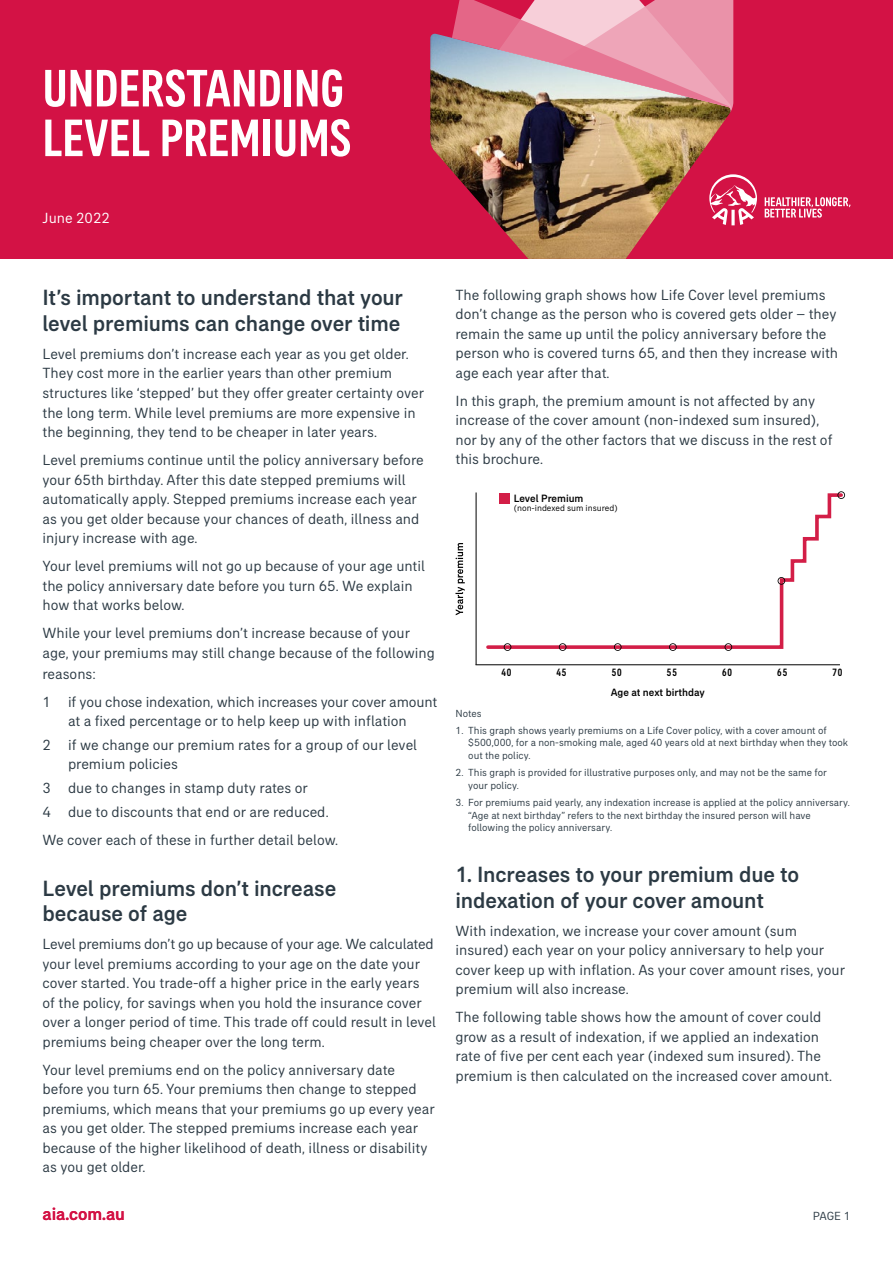
<style>
.page{position:relative;width:893px;height:1263px;background:#fff}
.page>*{position:absolute;margin:0;border:0;box-sizing:border-box;transform-origin:0 0}
.t1{font:500 condensed 53.7px/49.7px "AIA Everest";color:#fff}
.t2{font:500 22.5px/25.5px "AIA Everest";letter-spacing:-.005em;color:#2c3a44}
.t3{font:500 18px "AIA Everest";color:#d31245}
.t4{font:15px/19.5px "AIA Everest";color:#2c3a44}
.t5{font:15px "AIA Everest";color:#fff}
.t6{font:12px "AIA Everest";color:#2c3a44}
.t7{font:500 10.8px "AIA Everest";color:#000}
.t8{font:500 condensed 10.8px "AIA Everest";letter-spacing:.08em;color:#000}
.t9{font:10.5px/12.8px "AIA Everest";color:#2c3a44}
.t10{font:9px "AIA Everest";color:#000}
</style>
<div class="page">
<div style="left:0;top:0;width:893px;height:259px;background:#d31245"></div>
<svg style="left:732px;top:174px;width:118px;height:51px"></svg>
<img style="left:430px;top:34px;width:302px;height:225px">
<svg style="left:452px;top:0;width:281px;height:113px;background:#d79da5"></svg>
<svg style="left:455px;top:543px;width:10px;height:72px"></svg>
<hr style="left:475px;top:664px;width:365px;height:1px;background:#000">
<hr style="left:476px;top:492px;width:1px;height:173px;background:#000">
<svg style="left:486px;top:493px;width:351px;height:156px"></svg>
<svg style="left:559px;top:643px;width:7px;height:8px"></svg>
<svg style="left:504px;top:643px;width:7px;height:8px"></svg>
<svg style="left:669px;top:643px;width:8px;height:8px"></svg>
<svg style="left:614px;top:643px;width:8px;height:8px"></svg>
<svg style="left:725px;top:643px;width:7px;height:8px"></svg>
<svg style="left:778px;top:577px;width:7px;height:8px"></svg>
<svg style="left:837px;top:491px;width:8px;height:8px"></svg>
<h1 class="t1" style="left:43px;top:63px;width:310px">UNDERSTANDING<br>LEVEL PREMIUMS</h1>
<p class="t5" style="left:43px;top:209px;width:69px">June 2022</p>
<h2 class="t2" style="left:43px;top:285px;width:362px">It’s important to understand that your level premiums can change over time</h2>
<p class="t4" style="left:43px;top:344px;width:383px">Level premiums don’t increase each year as you get older.<br>They cost more in the earlier years than other premium structures like ‘stepped’ but they offer greater certainty over the long term. While level premiums are more expensive in the beginning, they tend to be cheaper in later years.</p>
<p class="t4" style="left:43px;top:450px;width:383px">Level premiums continue until the policy anniversary before your 65th birthday. After this date stepped premiums will automatically apply. Stepped premiums increase each year as you get older because your chances of death, illness and injury increase with age.</p>
<p class="t4" style="left:43px;top:556px;width:384px">Your level premiums will not go up because of your age until the policy anniversary date before you turn 65. We explain how that works below.</p>
<p class="t4" style="left:43px;top:623px;width:394px">While your level premiums don’t increase because of your age, your premiums may still change because of the following</p>
<p class="t4" style="left:43px;top:659px;width:396px;line-height:28px">reasons:<br>1 if you chose indexation, which increases your cover amount</p>
<p class="t4" style="left:43px;top:709px;width:376px;line-height:23.7px;text-indent:26px">at a fixed percentage or to help keep up with inflation<br>2 if we change our premium rates for a group of our level</p>
<p class="t4" style="left:43px;top:752px;width:288px;line-height:23.7px;text-indent:26px">premium policies<br>3 due to changes in stamp duty rates or<br>4 due to discounts that end or are reduced.</p>
<p class="t4" style="left:43px;top:830px;width:297px">We cover each of these in further detail below.</p>
<h2 class="t2" style="left:43px;top:875px;width:295px">Level premiums don’t increase because of age</h2>
<p class="t4" style="left:43px;top:934px;width:395px">Level premiums don’t go up because of your age. We calculated your level premiums according to your age on the date your cover started. You trade-off a higher price in the early years<br>of the policy, for savings when you hold the insurance cover over a longer period of time. This trade off could result in level premiums being cheaper over the long term.</p>
<p class="t4" style="left:43px;top:1060px;width:394px">Your level premiums end on the policy anniversary date before you turn 65. Your premiums then change to stepped premiums, which means that your premiums go up every year as you get older. The stepped premiums increase each year because of the higher likelihood of death, illness or disability as you get older.</p>
<p class="t4" style="left:455px;top:285px;width:384px">The following graph shows how Life Cover level premiums don’t change as the person who is covered gets older – they remain the same up until the policy anniversary before the person who is covered turns 65, and then they increase with age each year after that.</p>
<p class="t4" style="left:455px;top:391px;width:379px">In this graph, the premium amount is not affected by any increase of the cover amount (non-indexed sum insured), nor by any of the other factors that we discuss in the rest of this brochure.</p>
<p class="t7" style="left:514px;top:492px;width:71px">Level Premium</p>
<p class="t10" style="left:514px;top:503px;width:105px">(non-indexed sum insured)</p>
<p class="t8" style="left:501px;top:667px;width:11px">40</p>
<p class="t8" style="left:557px;top:667px;width:11px">45</p>
<p class="t8" style="left:612px;top:667px;width:11px">50</p>
<p class="t8" style="left:667px;top:667px;width:11px">55</p>
<p class="t8" style="left:722px;top:667px;width:11px">60</p>
<p class="t8" style="left:777px;top:667px;width:11px">65</p>
<p class="t8" style="left:832px;top:667px;width:11px">70</p>
<p class="t7" style="left:611px;top:686px;width:95px">Age at next birthday</p>
<p class="t9" style="left:455px;top:706px;width:28px">Notes</p>
<p class="t9" style="left:468px;top:723px;width:381px;text-indent:-13px">1. This graph shows yearly premiums on a Life Cover policy, with a cover amount of $500,000, for a non-smoking male, aged 40 years old at next birthday when they took out the policy.</p>
<p class="t9" style="left:468px;top:766px;width:360px;text-indent:-13px">2. This graph is provided for illustrative purposes only, and may not be the same for your policy.</p>
<p class="t9" style="left:468px;top:796px;width:383px;text-indent:-13px">3. For premiums paid yearly, any indexation increase is applied at the policy anniversary. “Age at next birthday” refers to the next birthday the insured person will have following the policy anniversary.</p>
<h2 class="t2" style="left:455px;top:861px;width:345px">1. Increases to your premium due to indexation of your cover amount</h2>
<p class="t4" style="left:455px;top:921px;width:391px">With indexation, we increase your cover amount (sum insured) each year on your policy anniversary to help your cover keep up with inflation. As your cover amount rises, your premium will also increase.</p>
<p class="t4" style="left:455px;top:1007px;width:378px">The following table shows how the amount of cover could grow as a result of indexation, if we applied an indexation rate of five per cent each year (indexed sum insured). The premium is then calculated on the increased cover amount.</p>
<p class="t3" style="left:43px;top:1204px;width:84px">aia.com.au</p>
<p class="t6" style="left:813px;top:1209px;width:39px">PAGE 1</p>
</div>
